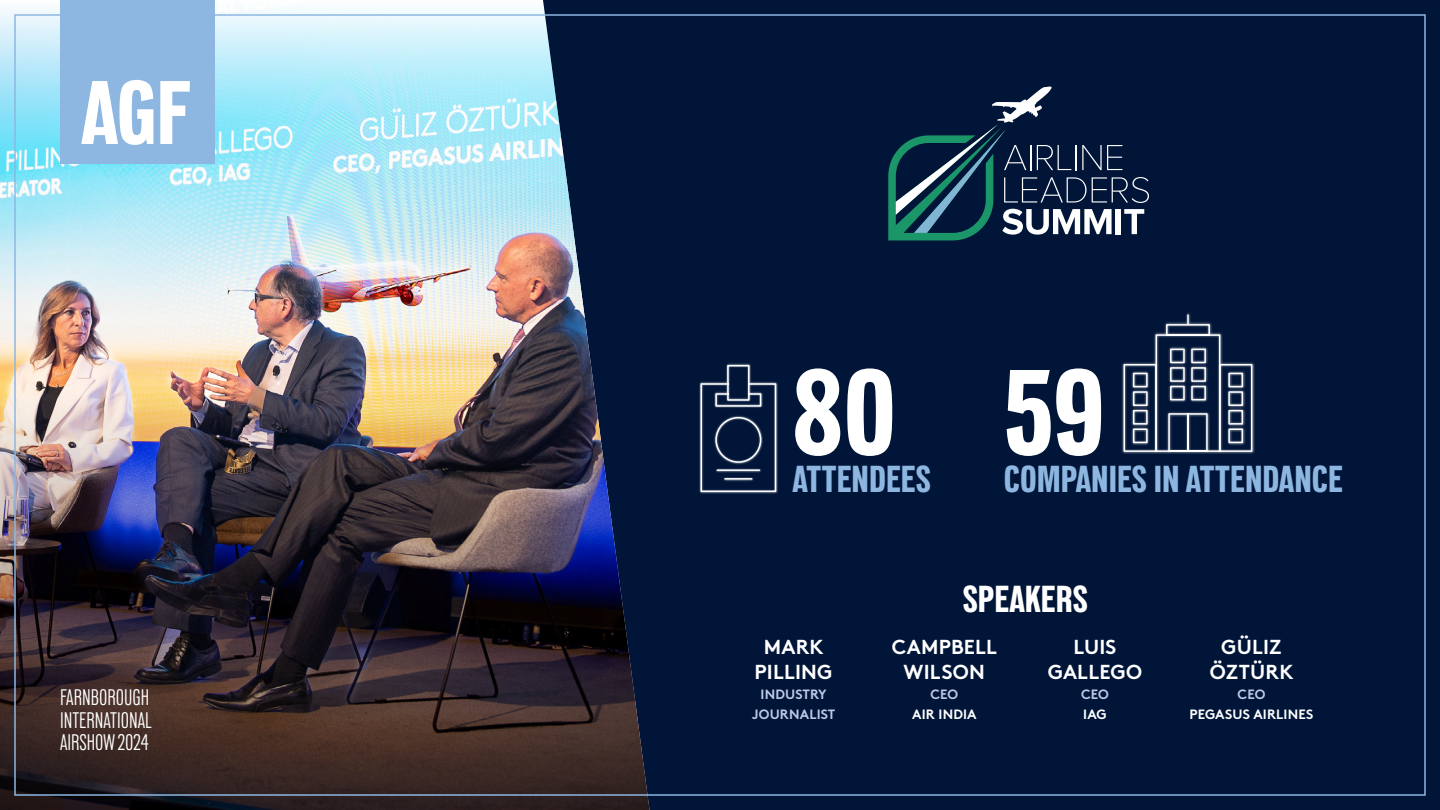
<style>
.page{position:relative;width:1440px;height:810px;background:#011538}
.page>*{position:absolute;margin:0;border:0;box-sizing:border-box;transform-origin:0 0}
.t1{font:700 condensed 120.6px "Lorimer No 2";color:#fff}
.t2{font:700 condensed 90px "Lorimer No 2";color:#fff}
.t3{font:700 condensed 37.5px "Lorimer No 2";color:#8db7e1}
.t4{font:700 condensed 37.5px "Lorimer No 2";color:#fff}
.t5{font:300 condensed 22.5px/22.5px "Lorimer No 2";color:#fff;text-align:justify}
.t6{font:700 20.25px/24.3px "Brown Std";letter-spacing:.01em;color:#fff;text-align:center}
.t7{font:700 13.5px/20px "Brown Std";letter-spacing:.01em;color:#bdc9e8;text-align:center}
.t8{font:700 13.5px "Brown Std";letter-spacing:.01em;color:#fff}
</style>
<div class="page">
<svg style="left:888px;top:87px;width:260px;height:153px"></svg>
<div style="left:698px;top:363px;width:80px;height:131px;background:#fff;opacity:.75"></div>
<svg style="left:700px;top:364px;width:77px;height:129px"></svg>
<div style="left:1121px;top:312px;width:134px;height:142px;background:#fff;opacity:.75"></div>
<svg style="left:1123px;top:315px;width:130px;height:138px"></svg>
<img style="left:0;top:0;width:650px;height:810px">
<div style="left:60px;top:0;width:154px;height:164px;background:#8db7e1"></div>
<h2 class="t2" style="left:81px;top:62px;width:112px">AGF</h2>
<p class="t5" style="left:60px;top:686px;width:93px">FARNBOROUGH INTERNATIONAL AIRSHOW 2024</p>
<h1 class="t1" style="left:792px;top:345px;width:105px">80</h1>
<h3 class="t3" style="left:792px;top:458px;width:140px">ATTENDEES</h3>
<h1 class="t1" style="left:1004px;top:345px;width:103px">59</h1>
<h3 class="t3" style="left:1004px;top:458px;width:340px">COMPANIES IN ATTENDANCE</h3>
<h3 class="t4" style="left:963px;top:578px;width:126px">SPEAKERS</h3>
<p class="t6" style="left:754px;top:635px;width:80px">MARK<br>PILLING</p>
<p class="t7" style="left:752px;top:684px;width:85px">INDUSTRY<br>JOURNALIST</p>
<p class="t6" style="left:892px;top:635px;width:107px">CAMPBELL<br>WILSON</p>
<p class="t7" style="left:930px;top:684px;width:29px">CEO</p>
<p class="t8" style="left:912px;top:706px;width:66px">AIR INDIA</p>
<p class="t6" style="left:1048px;top:635px;width:96px">LUIS<br>GALLEGO</p>
<p class="t7" style="left:1081px;top:684px;width:29px">CEO</p>
<p class="t8" style="left:1083px;top:706px;width:25px">IAG</p>
<p class="t6" style="left:1210px;top:635px;width:85px">GÜLIZ<br>ÖZTÜRK</p>
<p class="t7" style="left:1238px;top:684px;width:29px">CEO</p>
<p class="t8" style="left:1190px;top:706px;width:125px">PEGASUS AIRLINES</p>
</div>
